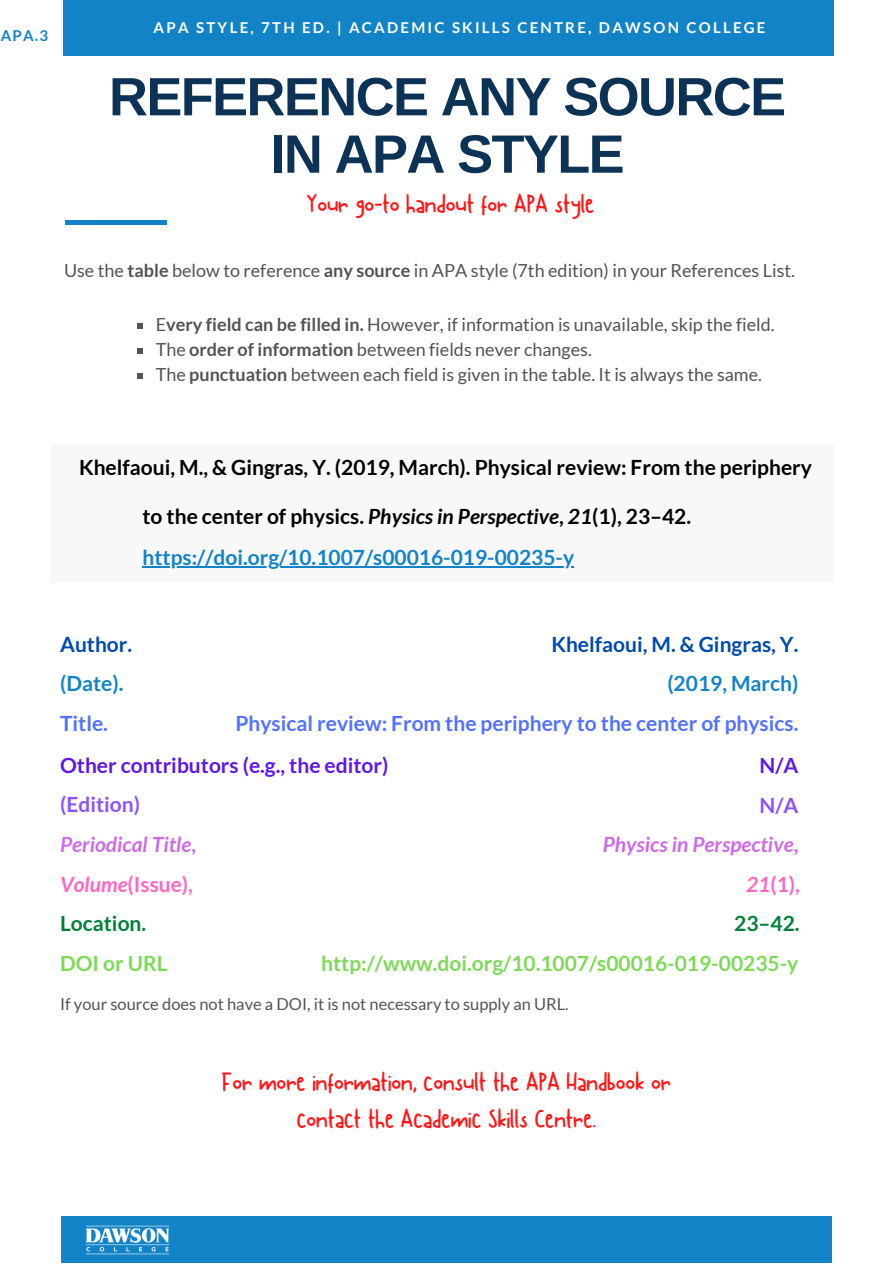
<style>
.page{position:relative;width:893px;height:1264px;background:#fff}
.page>*{position:absolute;margin:0;border:0;box-sizing:border-box;transform-origin:0 0}
.t1{font:700 54px/57.3px "Arimo";letter-spacing:-.03em;color:#0c3255;text-align:center}
.t2{font:27px/37px "Canda Tawa";color:#ff1616;text-align:center}
.t3{font:700 21px/41.5px "Lato";color:#1283c6}
.t4{font:700 21px "Lato";color:#000}
.t5{font:700 21px "Lato";color:#5271ff}
.t6{font:700 21px "Lato";color:#7ed957}
.t7{font:italic 700 21px "Lato";color:#cb6ce6}
.t8{font:700 21px "Lato";color:#5e17eb}
.t9{font:700 21px "Lato";color:#004aad}
.t10{font:700 21px "Lato";color:#ff66c4}
.t11{font:700 21px "Lato";color:#008037}
.t12{font:700 21px "Lato";color:#8c52ff}
.t13{font:18px/24.8px "Lato";color:#535353}
.t14{font:16.5px "Lato";color:#545454}
.t15{font:700 15px "Lato";letter-spacing:.15em;color:#fff}
.t16{font:700 15px "Lato";color:#1283c6}
.s1{font-weight:700}
.s2{color:#000}
.s3{font-style:italic;color:#000}
.s4{font-style:normal}
.s5{font-style:italic}
</style>
<div class="page">
<div style="left:63px;top:0;width:770px;height:54px;background:#1283c6"></div>
<hr style="left:63px;top:52px;width:770px;height:4px;background:#1283c6">
<hr style="left:66px;top:221px;width:101px;height:3px;background:#1283c6">
<div style="left:62px;top:1216px;width:769px;height:46px;background:#1283c6"></div>
<img style="left:85px;top:1225px;width:85px;height:30px">
<div style="left:50px;top:444px;width:783px;height:138px;background:#f8f8f8"></div>
<hr style="left:142px;top:566px;width:432px;height:1px;background:#1283c6">
<svg style="left:137px;top:323px;width:6px;height:6px"></svg>
<svg style="left:137px;top:348px;width:6px;height:5px"></svg>
<svg style="left:137px;top:373px;width:6px;height:5px"></svg>
<p class="t16" style="left:1px;top:26px;width:49px">APA.3</p>
<p class="t15" style="left:154px;top:18px;width:613px">APA STYLE, 7TH ED. | ACADEMIC SKILLS CENTRE, DAWSON COLLEGE</p>
<h1 class="t1" style="left:109px;top:68px;width:678px">REFERENCE ANY SOURCE<br>IN APA STYLE</h1>
<h2 class="t2" style="left:306px;top:186px;width:289px">Your go-to handout for APA style</h2>
<p class="t13" style="left:64px;top:257px;width:732px">Use the <span class="s1">table</span> below to reference <span class="s1">any source</span> in APA style (7th edition) in your References List.</p>
<p class="t13" style="left:156px;top:312px;width:620px">E<span class="s1">very field can be filled in.</span> However, if information is unavailable, skip the field.<br>The <span class="s1">order of information</span> between fields never changes.<br>The <span class="s1">punctuation</span> between each field is given in the table. It is always the same.</p>
<p class="t4" style="left:79px;top:454px;width:734px">Khelfaoui, M., &amp; Gingras, Y. (2019, March). Physical review: From the periphery</p>
<p class="t3" style="left:142px;top:494px;width:550px"><span class="s2">to the center of physics.</span> <span class="s3">Physics in Perspective</span><span class="s2">,</span> <span class="s3">21</span><span class="s2">(1), 23–42. </span>https://doi.org/10.1007/s00016-019-00235-y</p>
<p class="t9" style="left:60px;top:631px;width:74px">Author.</p>
<p class="t9" style="left:551px;top:631px;width:248px">Khelfaoui, M. &amp; Gingras, Y.</p>
<p class="t3" style="left:60px;top:662px;width:65px">(Date).</p>
<p class="t3" style="left:667px;top:662px;width:132px">(2019, March)</p>
<p class="t5" style="left:60px;top:710px;width:49px">Title.</p>
<p class="t5" style="left:235px;top:710px;width:564px">Physical review: From the periphery to the center of physics.</p>
<p class="t8" style="left:60px;top:752px;width:330px">Other contributors (e.g., the editor)</p>
<p class="t8" style="left:759px;top:752px;width:40px">N/A</p>
<p class="t12" style="left:60px;top:791px;width:81px">(Edition)</p>
<p class="t12" style="left:759px;top:792px;width:40px">N/A</p>
<p class="t7" style="left:60px;top:831px;width:137px">Periodical Title<span class="s4">,</span></p>
<p class="t7" style="left:602px;top:831px;width:197px">Physics in Perspective<span class="s4">,</span></p>
<p class="t10" style="left:60px;top:871px;width:134px"><span class="s5">Volume</span>(Issue),</p>
<p class="t10" style="left:746px;top:871px;width:55px"><span class="s5">21</span>(1),</p>
<p class="t11" style="left:60px;top:910px;width:88px">Location.</p>
<p class="t11" style="left:734px;top:910px;width:67px">23–42.</p>
<p class="t6" style="left:60px;top:950px;width:109px">DOI or URL</p>
<p class="t6" style="left:321px;top:950px;width:478px">http://www.doi.org/10.1007/s00016-019-00235-y</p>
<p class="t14" style="left:60px;top:993px;width:510px">If your source does not have a DOI, it is not necessary to supply an URL.</p>
<h2 class="t2" style="left:221px;top:1063px;width:451px">For more information, consult the APA Handbook or contact the Academic Skills Centre.</h2>
</div>
